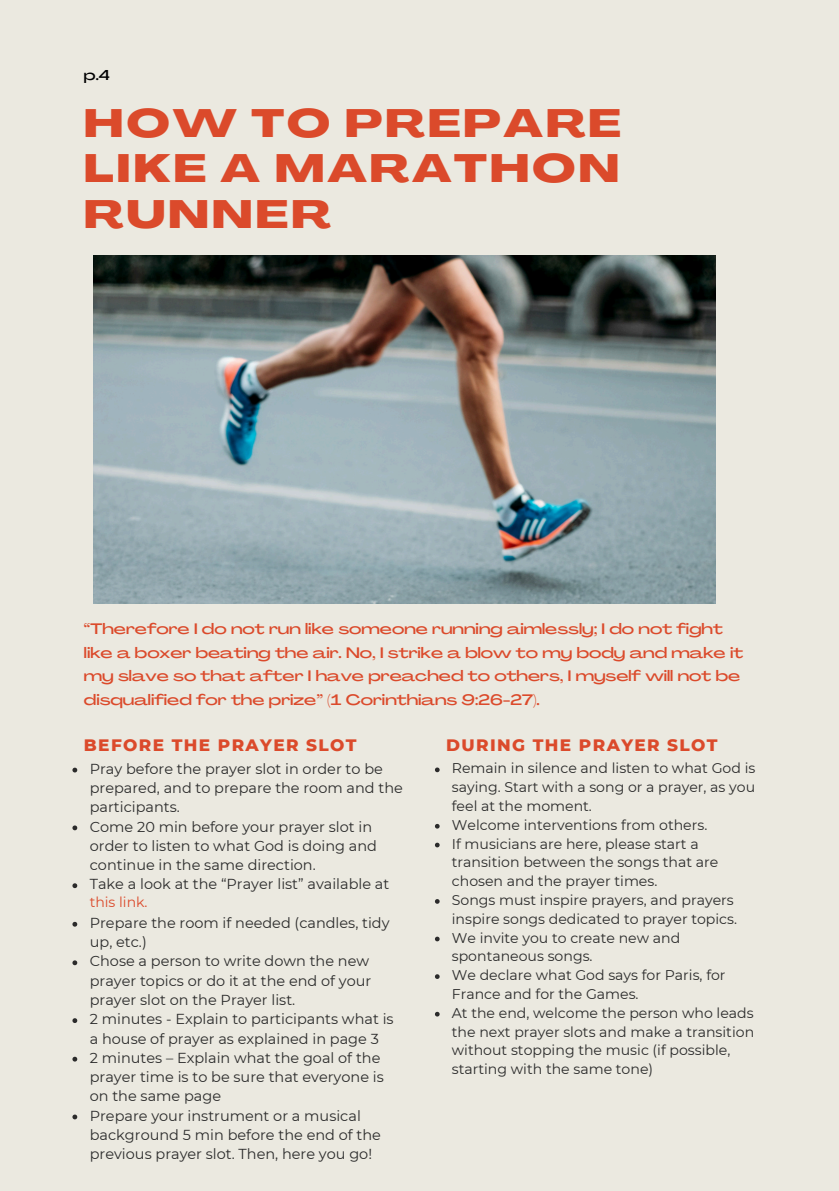
<style>
.page{position:relative;width:839px;height:1191px;background:#fff}
.page>*{position:absolute;margin:0;border:0;box-sizing:border-box;transform-origin:0 0}
.t1{font:800 39px/45.4px "Agrandir Grand";letter-spacing:.07em;color:#db4a2b;text-align:justify}
.t2{font:800 17px "Montserrat";letter-spacing:.08em;color:#db4a2b}
.t3{font:500 15px/23.6px "Agrandir Grand";color:#db4a2b}
.t4{font:14.4px/19.2px "Montserrat";color:#2b2b2b}
.t5{font:500 14.2px "Agrandir Grand";color:#000001}
.t6{font:14px/18.8px "Montserrat";color:#2b2b2b}
.t7{font:14px "Montserrat";color:#db4a2b}
</style>
<div class="page">
<div style="left:0;top:0;width:838px;height:1191px;background:#ebe9e0"></div>
<img style="left:93px;top:255px;width:622px;height:349px">
<svg style="left:72px;top:768px;width:5px;height:4px"></svg>
<svg style="left:72px;top:825px;width:5px;height:5px"></svg>
<svg style="left:72px;top:883px;width:5px;height:5px"></svg>
<svg style="left:72px;top:922px;width:5px;height:5px"></svg>
<svg style="left:72px;top:960px;width:5px;height:5px"></svg>
<svg style="left:72px;top:1018px;width:5px;height:5px"></svg>
<svg style="left:72px;top:1057px;width:5px;height:5px"></svg>
<svg style="left:72px;top:1115px;width:5px;height:4px"></svg>
<svg style="left:435px;top:768px;width:4px;height:4px"></svg>
<svg style="left:435px;top:824px;width:4px;height:5px"></svg>
<svg style="left:435px;top:843px;width:4px;height:4px"></svg>
<svg style="left:435px;top:899px;width:4px;height:5px"></svg>
<svg style="left:435px;top:937px;width:4px;height:4px"></svg>
<svg style="left:435px;top:974px;width:4px;height:5px"></svg>
<svg style="left:435px;top:1012px;width:4px;height:5px"></svg>
<h3 class="t5" style="left:84px;top:69px;width:27px">p.4</h3>
<p class="t1" style="left:84px;top:104px;width:538px">HOW TO PREPARE LIKE A MARATHON RUNNER</p>
<h1 class="t3" style="left:84px;top:619px;width:661px">“Therefore I do not run like someone running aimlessly; I do not fight like a boxer beating the air. No, I strike a blow to my body and make it my slave so that after I have preached to others, I myself will not be disqualified for the prize” (1 Corinthians 9:26-27).</h1>
<h2 class="t2" style="left:84px;top:734px;width:274px">BEFORE THE PRAYER SLOT</h2>
<h2 class="t2" style="left:446px;top:734px;width:273px">DURING THE PRAYER SLOT</h2>
<p class="t4" style="left:90px;top:759px;width:314px">Pray before the prayer slot in order to be prepared, and to prepare the room and the participants.</p>
<p class="t4" style="left:90px;top:817px;width:289px">Come 20 min before your prayer slot in order to listen to what God is doing and continue in the same direction.</p>
<p class="t4" style="left:90px;top:875px;width:301px">Take a look at the “Prayer list” available at</p>
<p class="t4" style="left:90px;top:913px;width:301px">Prepare the room if needed (candles, tidy up, etc.)</p>
<p class="t4" style="left:90px;top:952px;width:283px">Chose a person to write down the new prayer topics or do it at the end of your prayer slot on the Prayer list.</p>
<p class="t4" style="left:90px;top:1009px;width:305px">2 minutes - Explain to participants what is a house of prayer as explained in page 3</p>
<p class="t4" style="left:90px;top:1048px;width:295px">2 minutes – Explain what the goal of the prayer time is to be sure that everyone is on the same page</p>
<p class="t4" style="left:90px;top:1106px;width:293px">Prepare your instrument or a musical background 5 min before the end of the previous prayer slot. Then, here you go!</p>
<p class="t6" style="left:452px;top:759px;width:305px;text-align:justify">Remain in silence and listen to what God is saying. Start with a song or a prayer, as you feel at the moment.</p>
<p class="t6" style="left:452px;top:815px;width:257px">Welcome interventions from others.</p>
<p class="t6" style="left:452px;top:834px;width:268px">If musicians are here, please start a transition between the songs that are chosen and the prayer times.</p>
<p class="t6" style="left:452px;top:891px;width:287px">Songs must inspire prayers, and prayers inspire songs dedicated to prayer topics.</p>
<p class="t6" style="left:452px;top:928px;width:230px">We invite you to create new and spontaneous songs.</p>
<p class="t6" style="left:452px;top:966px;width:275px">We declare what God says for Paris, for<br>France and for the Games.</p>
<p class="t6" style="left:452px;top:1003px;width:304px">At the end, welcome the person who leads the next prayer slots and make a transition without stopping the music (if possible, starting with the same tone)</p>
<p class="t7" style="left:90px;top:894px;width:59px">this link.</p>
</div>
